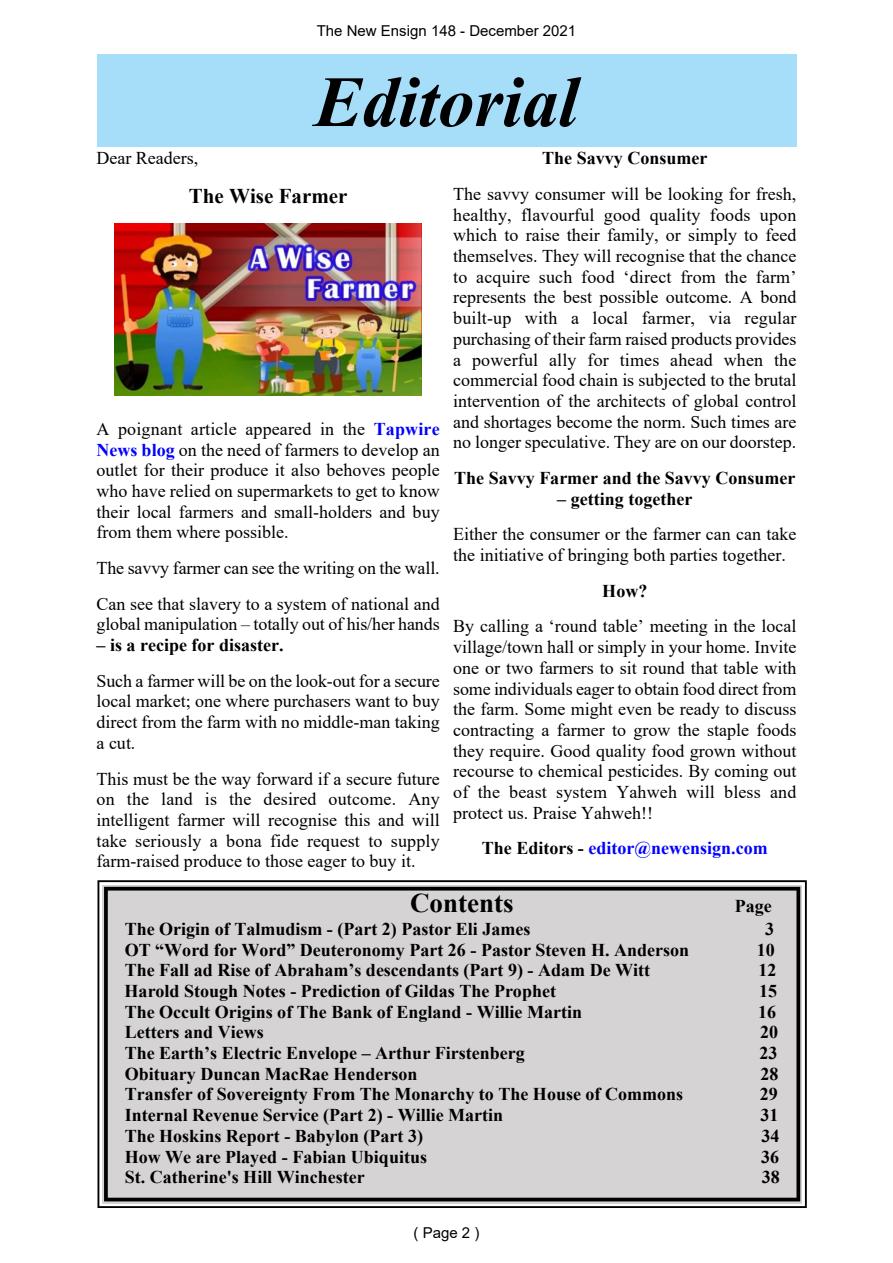
<style>
.page{position:relative;width:893px;height:1263px;background:#fff}
.page>*{position:absolute;margin:0;border:0;box-sizing:border-box;transform-origin:0 0}
.t1{font:italic 700 72px "Times New Roman";color:#000}
.t2{font:700 27px "Times New Roman";color:#000}
.t3{font:700 21px "Times New Roman";color:#000}
.t4{font:18px/20.7px "Times New Roman";color:#000;text-align:justify}
.t5{font:700 18px "Times New Roman";color:#000}
.t6{font:700 18px "Times New Roman";color:#00f}
.t7{font:15px "Arial";color:#000}
.s1{font-weight:700;color:#00f}
.s2{color:#000}
</style>
<div class="page">
<svg style="left:97px;top:880px;width:710px;height:328px;background:#cbc9ca"></svg>
<div style="left:97px;top:54px;width:699px;height:92px;background:#a6ddf8"></div>
<img style="left:115px;top:223px;width:306px;height:173px">
<p class="t7" style="left:317px;top:25px;width:261px">The New Ensign 148 - December 2021</p>
<h1 class="t1" style="left:314px;top:77px;width:266px">Editorial</h1>
<p class="t4" style="left:97px;top:150px;width:103px">Dear Readers,</p>
<p class="t3" style="left:189px;top:188px;width:160px">The Wise Farmer</p>
<p class="t4" style="left:97px;top:420px;width:345px">A poignant article appeared in the <span class="s1">Tapwire News blog</span> on the need of farmers to develop an outlet for their produce it also behoves people who have relied on supermarkets to get to know their local farmers and small-holders and buy from them where possible.</p>
<p class="t4" style="left:97px;top:552px;width:345px;line-height:35.7px">The savvy farmer can see the writing on the wall.<br>Can see that slavery to a system of national and</p>
<p class="t4" style="left:97px;top:616px;width:345px">global manipulation – totally out of his/her hands</p>
<p class="t5" style="left:97px;top:639px;width:188px">– is a recipe for disaster.</p>
<p class="t4" style="left:97px;top:672px;width:345px">Such a farmer will be on the look-out for a secure local market; one where purchasers want to buy direct from the farm with no middle-man taking a cut.</p>
<p class="t4" style="left:97px;top:770px;width:345px">This must be the way forward if a secure future on the land is the desired outcome. Any intelligent farmer will recognise this and will take seriously a bona fide request to supply farm-raised produce to those eager to buy it.</p>
<p class="t5" style="left:542px;top:152px;width:167px">The Savvy Consumer</p>
<p class="t4" style="left:453px;top:185px;width:345px">The savvy consumer will be looking for fresh, healthy, flavourful good quality foods upon which to raise their family, or simply to feed themselves. They will recognise that the chance to acquire such food ‘direct from the farm’ represents the best possible outcome. A bond built-up with a local farmer, via regular purchasing of their farm raised products provides a powerful ally for times ahead when the commercial food chain is subjected to the brutal intervention of the architects of global control and shortages become the norm. Such times are no longer speculative. They are on our doorstep.</p>
<p class="t5" style="left:454px;top:472px;width:343px">The Savvy Farmer and the Savvy Consumer</p>
<p class="t5" style="left:557px;top:492px;width:137px">– getting together</p>
<p class="t4" style="left:453px;top:526px;width:345px">Either the consumer or the farmer can can take the initiative of bringing both parties together.</p>
<p class="t5" style="left:602px;top:585px;width:47px">How?</p>
<p class="t4" style="left:453px;top:618px;width:345px">By calling a ‘round table’ meeting in the local village/town hall or simply in your home. Invite one or two farmers to sit round that table with some individuals eager to obtain food direct from the farm. Some might even be ready to discuss contracting a farmer to grow the staple foods they require. Good quality food grown without recourse to chemical pesticides. By coming out of the beast system Yahweh will bless and protect us. Praise Yahweh!!</p>
<p class="t6" style="left:482px;top:842px;width:287px"><span class="s2">The Editors -</span> editor@newensign.com</p>
<h2 class="t2" style="left:410px;top:894px;width:105px">Contents</h2>
<p class="t5" style="left:735px;top:900px;width:39px">Page</p>
<p class="t5" style="left:125px;top:923px;width:407px">The Origin of Talmudism - (Part 2) Pastor Eli James</p>
<p class="t5" style="left:765px;top:923px;width:10px">3</p>
<p class="t5" style="left:125px;top:943px;width:566px">OT “Word for Word” Deuteronomy Part 26 - Pastor Steven H. Anderson</p>
<p class="t5" style="left:757px;top:943px;width:20px">10</p>
<p class="t5" style="left:125px;top:964px;width:527px">The Fall ad Rise of Abraham’s descendants (Part 9) - Adam De Witt</p>
<p class="t5" style="left:758px;top:964px;width:20px">12</p>
<p class="t5" style="left:125px;top:985px;width:433px">Harold Stough Notes - Prediction of Gildas The Prophet</p>
<p class="t5" style="left:759px;top:985px;width:20px">15</p>
<p class="t5" style="left:125px;top:1005px;width:459px">The Occult Origins of The Bank of England - Willie Martin</p>
<p class="t5" style="left:758px;top:1005px;width:20px">16</p>
<p class="t5" style="left:125px;top:1026px;width:141px">Letters and Views</p>
<p class="t5" style="left:760px;top:1026px;width:20px">20</p>
<p class="t5" style="left:125px;top:1047px;width:401px">The Earth’s Electric Envelope – Arthur Firstenberg</p>
<p class="t5" style="left:759px;top:1047px;width:20px">23</p>
<p class="t5" style="left:125px;top:1067px;width:294px">Obituary Duncan MacRae Henderson</p>
<p class="t5" style="left:760px;top:1067px;width:20px">28</p>
<p class="t5" style="left:125px;top:1088px;width:560px">Transfer of Sovereignty From The Monarchy to The House of Commons</p>
<p class="t5" style="left:760px;top:1088px;width:20px">29</p>
<p class="t5" style="left:125px;top:1109px;width:380px">Internal Revenue Service (Part 2) - Willie Martin</p>
<p class="t5" style="left:760px;top:1109px;width:20px">31</p>
<p class="t5" style="left:125px;top:1130px;width:300px">The Hoskins Report - Babylon (Part 3)</p>
<p class="t5" style="left:762px;top:1130px;width:20px">34</p>
<p class="t5" style="left:125px;top:1150px;width:304px">How We are Played - Fabian Ubiquitus</p>
<p class="t5" style="left:761px;top:1150px;width:20px">36</p>
<p class="t5" style="left:125px;top:1171px;width:242px">St. Catherine's Hill Winchester</p>
<p class="t5" style="left:762px;top:1171px;width:20px">38</p>
<p class="t7" style="left:413px;top:1227px;width:67px">( Page 2 )</p>
</div>
